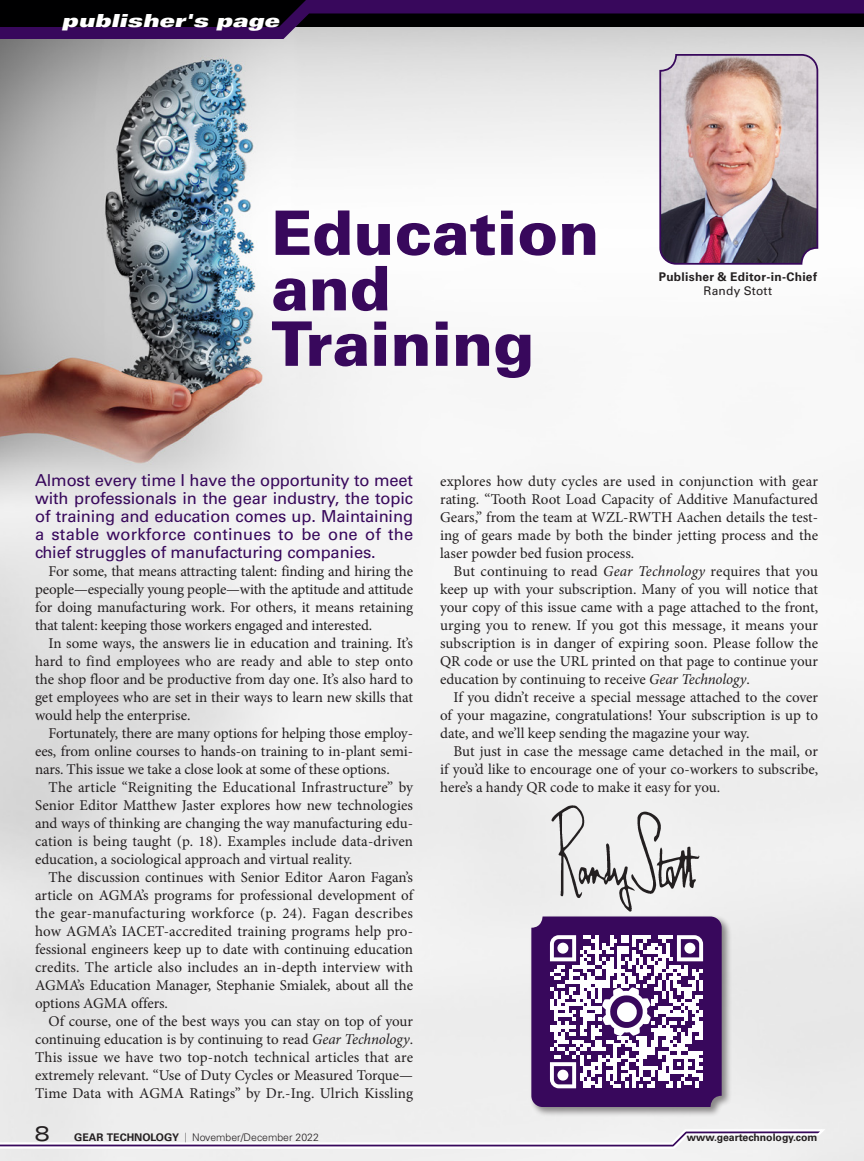
<style>
.page{position:relative;width:864px;height:1161px;background:#fff}
.page>*{position:absolute;margin:0;border:0;box-sizing:border-box;transform-origin:0 0}
.Publisher_s_Page_Hea{font:900 61.5px/55.5px "Univers LT Pro 75";color:#38085c}
.t1{font:expanded 21px "Univers LT Pro";color:#231f20}
.t2{font:18px "Univers LT Std X Black Ex Obl";color:#fff}
.Body_Text_After_Head{font:16.5px/18px "Univers LT Pro 55 Roman";letter-spacing:-.01em;color:#38085c;text-align:justify}
.Body_Text{font:15px/18px "Minion Pro";letter-spacing:-.005em;color:#231f20;text-align:justify}
.t3{font:700 12px "Univers LT Pro 65";letter-spacing:.02em;color:#231f20}
.t4{font:12px "Univers LT Pro 55 Roman";letter-spacing:.02em;color:#231f20}
.t5{font:300 10.5px "Univers LT Pro 45";color:#231f20}
.t6{font:700 10.5px "Univers LT Pro 65";color:#231f20}
.s1{font-style:italic}
.s2{font-family:"Univers LT Pro 65";font-weight:700}
.s3{font-family:"Univers LT Pro Thin Ult Cond";font-weight:400}
</style>
<div class="page">
<img style="left:0;top:39px;width:864px;height:1122px">
<img style="left:660px;top:55px;width:157px;height:209px">
<div style="left:659px;top:54px;width:159px;height:211px;border:2px solid #38085c;border-radius:16px"></div>
<div style="left:529px;top:915px;width:203px;height:202px;background:#231f20;opacity:.5"></div>
<div style="left:531px;top:917px;width:191px;height:190px;background:#38085c;border-radius:11px"></div>
<svg style="left:550px;top:935px;width:153px;height:153px"></svg>
<svg style="left:0;top:1127px;width:828px;height:23px"></svg>
<svg style="left:0;top:0;width:864px;height:39px;background:#3d2c49"></svg>
<img style="left:551px;top:806px;width:149px;height:106px">
<p class="t2" style="left:62px;top:10px;width:219px">publisher's page</p>
<p class="Publisher_s_Page_Hea" style="left:271px;top:202px;width:330px">Education and<br>Training</p>
<p class="t3" style="left:659px;top:268px;width:160px">Publisher &amp; Editor-in-Chief</p>
<p class="t4" style="left:704px;top:282px;width:70px">Randy Stott</p>
<p class="Body_Text_After_Head" style="left:35px;top:470px;width:380px">Almost every time I have the opportunity to meet with professionals in the gear industry, the topic of training and education comes up. Maintaining a stable workforce continues to be one of the chief struggles of manufacturing companies.</p>
<p class="Body_Text" style="left:35px;top:562px;width:380px;text-indent:14px">For some, that means attracting talent: finding and hiring the people—especially young people—with the aptitude and attitude for doing manufacturing work. For others, it means retaining that talent: keeping those workers engaged and interested.</p>
<p class="Body_Text" style="left:35px;top:634px;width:379px;text-indent:14px">In some ways, the answers lie in education and training. It’s hard to find employees who are ready and able to step onto the shop floor and be productive from day one. It’s also hard to get employees who are set in their ways to learn new skills that would help the enterprise.</p>
<p class="Body_Text" style="left:35px;top:724px;width:379px;text-indent:13px">Fortunately, there are many options for helping those employ&shy;ees, from online courses to hands-on training to in-plant semi&shy;nars. This issue we take a close look at some of these options.</p>
<p class="Body_Text" style="left:35px;top:778px;width:380px;text-indent:14px">The article “Reigniting the Educational Infrastructure” by Senior Editor Matthew Jaster explores how new technologies and ways of thinking are changing the way manufacturing edu&shy;cation is being taught (p. 18). Examples include data-driven education, a sociological approach and virtual reality.</p>
<p class="Body_Text" style="left:35px;top:868px;width:380px;text-indent:14px">The discussion continues with Senior Editor Aaron Fagan’s article on AGMA’s programs for professional development of the gear-manufacturing workforce (p. 24). Fagan describes how AGMA’s IACET-accredited training programs help pro&shy;fessional engineers keep up to date with continuing education credits. The article also includes an in-depth interview with AGMA’s Education Manager, Stephanie Smialek, about all the options AGMA offers.</p>
<p class="Body_Text" style="left:35px;top:1012px;width:380px;text-indent:14px">Of course, one of the best ways you can stay on top of your continuing education is by continuing to read <span class="s1">Gear Technology</span>.<br>This issue we have two top-notch technical articles that are extremely relevant. “Use of Duty Cycles or Measured Torque— Time Data with AGMA Ratings” by Dr.-Ing. Ulrich Kissling</p>
<p class="Body_Text" style="left:440px;top:472px;width:380px">explores how duty cycles are used in conjunction with gear rating. “Tooth Root Load Capacity of Additive Manufactured Gears,” from the team at WZL-RWTH Aachen details the test&shy;ing of gears made by both the binder jetting process and the laser powder bed fusion process.</p>
<p class="Body_Text" style="left:440px;top:562px;width:380px;text-indent:14px">But continuing to read <span class="s1">Gear Technology</span> requires that you keep up with your subscription. Many of you will notice that your copy of this issue came with a page attached to the front, urging you to renew. If you got this message, it means your subscription is in danger of expiring soon. Please follow the QR code or use the URL printed on that page to continue your education by continuing to receive <span class="s1">Gear Technology</span>.</p>
<p class="Body_Text" style="left:440px;top:688px;width:380px;text-indent:14px">If you didn’t receive a special message attached to the cover of your magazine, congratulations! Your subscription is up to date, and we’ll keep sending the magazine your way.</p>
<p class="Body_Text" style="left:440px;top:742px;width:380px;text-indent:14px">But just in case the message came detached in the mail, or if you’d like to encourage one of your co-workers to subscribe, here’s a handy QR code to make it easy for you.</p>
<p class="t1" style="left:34px;top:1121px;width:17px">8</p>
<p class="t5" style="left:74px;top:1130px;width:246px"><span class="s2">GEAR TECHNOLOGY</span> <span class="s3">|</span> November/December 2022</p>
<p class="t6" style="left:687px;top:1130px;width:132px">www.geartechnology.com</p>
</div>
